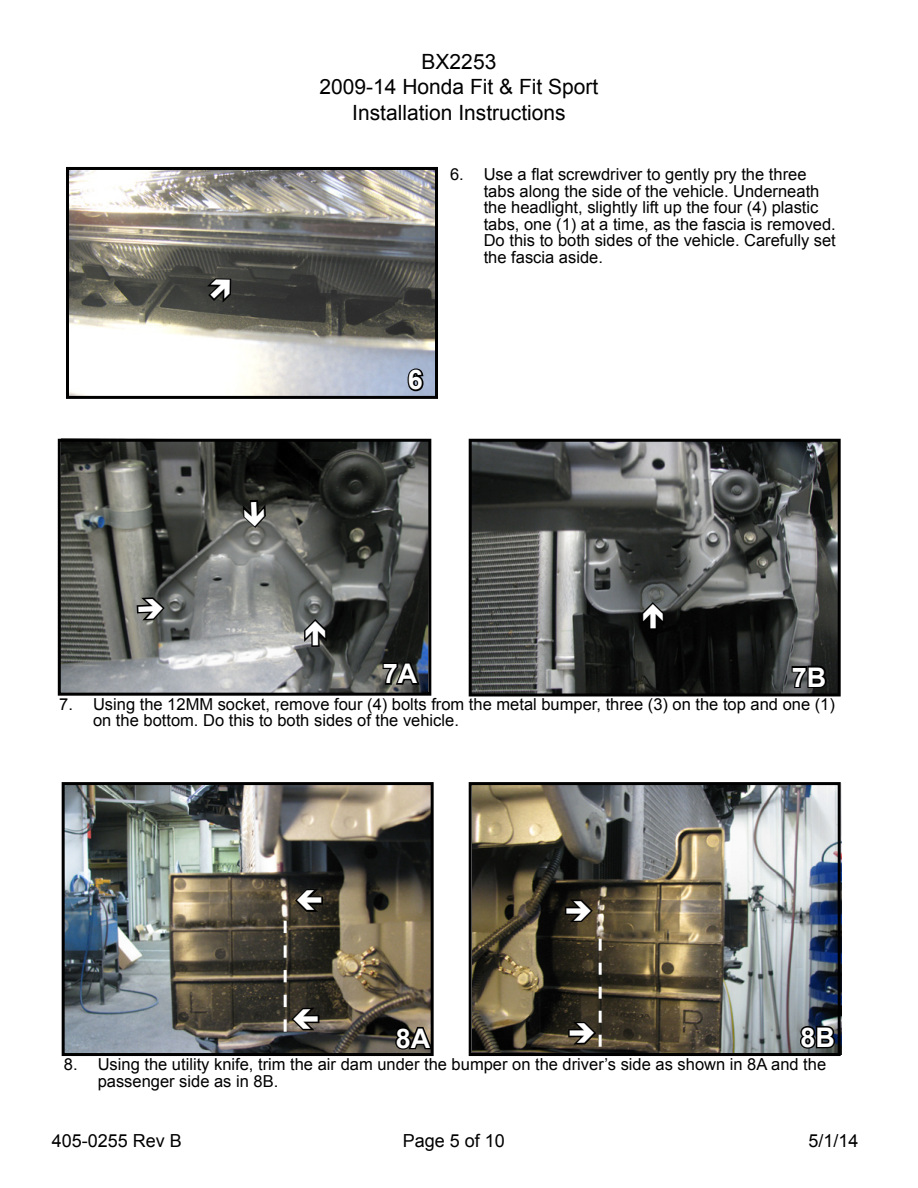
<style>
.page{position:relative;width:918px;height:1188px;background:#fff}
.page>*{position:absolute;margin:0;border:0;box-sizing:border-box;transform-origin:0 0}
.t1{font:700 27px "Arial";color:#fff}
.t2{font:21px/25.2px "Arial";color:#000;text-align:center}
.t3{font:18px "Arial";color:#000}
.t4{font:16.5px/16.5px "Arial";color:#000}
</style>
<div class="page">
<img style="left:473px;top:443px;width:364px;height:249px">
<img style="left:60px;top:438px;width:369px;height:254px">
<svg style="left:381px;top:660px;width:41px;height:26px"></svg>
<svg style="left:790px;top:664px;width:39px;height:26px"></svg>
<img style="left:473px;top:784px;width:369px;height:270px">
<img style="left:66px;top:786px;width:364px;height:266px">
<svg style="left:393px;top:1024px;width:37px;height:28px"></svg>
<svg style="left:798px;top:1024px;width:39px;height:27px"></svg>
<img style="left:70px;top:171px;width:364px;height:224px">
<svg style="left:406px;top:367px;width:20px;height:26px"></svg>
<div style="left:66px;top:167px;width:372px;height:232px;border:3px solid #000"></div>
<div style="left:58px;top:439px;width:373px;height:257px;border:3px solid #000"></div>
<div style="left:469px;top:439px;width:372px;height:257px;border:3px solid #000"></div>
<div style="left:62px;top:782px;width:372px;height:274px;border:3px solid #000"></div>
<div style="left:469px;top:782px;width:372px;height:274px;border:3px solid #000"></div>
<svg style="left:135px;top:595px;width:32px;height:28px"></svg>
<svg style="left:639px;top:600px;width:28px;height:32px"></svg>
<svg style="left:302px;top:617px;width:27px;height:31px"></svg>
<svg style="left:241px;top:498px;width:27px;height:32px"></svg>
<svg style="left:293px;top:887px;width:32px;height:27px"></svg>
<svg style="left:284px;top:921px;width:37px;height:112px;background:#3e3a31"></svg>
<svg style="left:563px;top:897px;width:32px;height:28px"></svg>
<svg style="left:567px;top:939px;width:35px;height:108px;background:#3b3529"></svg>
<svg style="left:203px;top:277px;width:31px;height:29px"></svg>
<p class="t2" style="left:320px;top:50px;width:280px">BX2253<br>2009-14 Honda Fit &amp; Fit Sport<br>Installation Instructions</p>
<p class="t4" style="left:484px;top:167px;width:354px;text-indent:-34px">6. Use a flat screwdriver to gently pry the three tabs along the side of the vehicle. Underneath the headlight, slightly lift up the four (4) plastic tabs, one (1) at a time, as the fascia is removed.<br>Do this to both sides of the vehicle. Carefully set the fascia aside.</p>
<h1 class="t1" style="left:408px;top:362px;width:17px">6</h1>
<h1 class="t1" style="left:383px;top:656px;width:36px">7A</h1>
<h1 class="t1" style="left:792px;top:659px;width:36px">7B</h1>
<p class="t4" style="left:93px;top:696px;width:743px;text-indent:-34px">7. Using the 12MM socket, remove four (4) bolts from the metal bumper, three (3) on the top and one (1) on the bottom. Do this to both sides of the vehicle.</p>
<h1 class="t1" style="left:396px;top:1020px;width:36px">8A</h1>
<h1 class="t1" style="left:800px;top:1019px;width:36px">8B</h1>
<p class="t4" style="left:98px;top:1056px;width:730px;text-indent:-34px">8. Using the utility knife, trim the air dam under the bumper on the driver’s side as shown in 8A and the passenger side as in 8B.</p>
<p class="t3" style="left:52px;top:1129px;width:132px">405-0255 Rev B</p>
<p class="t3" style="left:403px;top:1129px;width:104px">Page 5 of 10</p>
<p class="t3" style="left:808px;top:1129px;width:52px">5/1/14</p>
</div>
